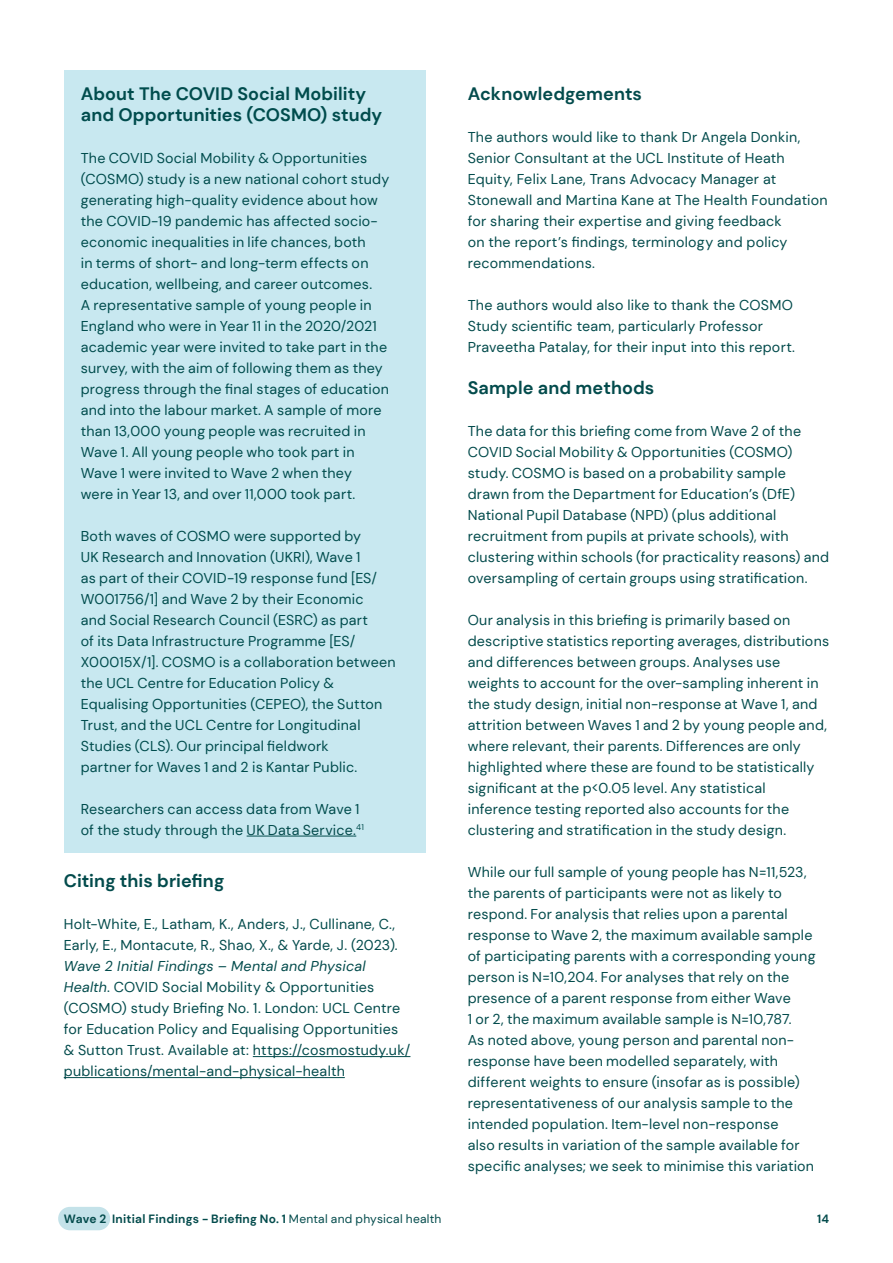
<style>
.page{position:relative;width:893px;height:1263px;background:#fff}
.page>*{position:absolute;margin:0;border:0;box-sizing:border-box;transform-origin:0 0}
.Highlight_Box_Dark{font:700 18px/21px "DM Sans";letter-spacing:.005em;color:#004c4d}
.H4_-_Section_title{font:700 18px "DM Sans";letter-spacing:.005em;color:#034b4c}
.Body{font:14.25px/21px "DM Sans";letter-spacing:.015em;color:#034b4c}
.Highlight_Body_Text{font:14.25px/21px "DM Sans";letter-spacing:.015em;color:#004c4d}
.H4_-_Section_title-2{font:14.25px/21px "DM Sans";letter-spacing:.015em;color:#034b4c}
.t1{font:700 12px "DM Sans";letter-spacing:.02em;color:#034b4c}
.s1{color:#034b4c}
.s2{font-style:italic}
.s3{font-weight:400}
</style>
<div class="page">
<div style="left:58px;top:1207px;width:52px;height:23px;background:#c4e2e9;border-radius:12px"></div>
<div style="left:64px;top:70px;width:361px;height:65px;background:#c8e8f0"></div>
<div style="left:64px;top:133px;width:361px;height:383px;background:#c8e8f0"></div>
<div style="left:64px;top:511px;width:361px;height:278px;background:#c8e8f0"></div>
<div style="left:64px;top:784px;width:361px;height:69px;background:#c8e8f0"></div>
<hr style="left:247px;top:836px;width:106px;height:1px;background:#034b4c">
<hr style="left:253px;top:1056px;width:157px;height:1px;background:#034b4c">
<hr style="left:64px;top:1077px;width:281px;height:1px;background:#034b4c">
<p class="Highlight_Box_Dark" style="left:81px;top:83px;width:303px">About The COVID Social Mobility and Opportunities (COSMO) study</p>
<p class="Highlight_Body_Text" style="left:81px;top:147px;width:310px">The COVID Social Mobility &amp; Opportunities (COSMO) study is a new national cohort study generating high-quality evidence about how the COVID-19 pandemic has affected socio&shy;economic inequalities in life chances, both<br>in terms of short- and long-term effects on education, wellbeing, and career outcomes.<br>A representative sample of young people in England who were in Year 11 in the 2020/2021 academic year were invited to take part in the survey, with the aim of following them as they progress through the final stages of education and into the labour market. A sample of more than 13,000 young people was recruited in Wave 1. All young people who took part in Wave 1 were invited to Wave 2 when they<br>were in Year 13, and over 11,000 took part.</p>
<p class="Highlight_Body_Text" style="left:81px;top:525px;width:316px">Both waves of COSMO were supported by<br>UK Research and Innovation (UKRI), Wave 1<br>as part of their COVID-19 response fund [ES/ W001756/1] and Wave 2 by their Economic<br>and Social Research Council (ESRC) as part<br>of its Data Infrastructure Programme [ES/ X00015X/1]. COSMO is a collaboration between the UCL Centre for Education Policy &amp; Equalising Opportunities (CEPEO), the Sutton Trust, and the UCL Centre for Longitudinal Studies (CLS). Our principal fieldwork<br>partner for Waves 1 and 2 is Kantar Public.</p>
<p class="Highlight_Body_Text" style="left:81px;top:798px;width:285px">Researchers can access data from Wave 1 of the study through the <span class="s1">UK Data Service</span>.<sup>41</sup></p>
<p class="H4_-_Section_title" style="left:64px;top:869px;width:162px">Citing this briefing</p>
<p class="H4_-_Section_title-2" style="left:64px;top:914px;width:348px">Holt-White, E., Latham, K., Anders, J., Cullinane, C., Early, E., Montacute, R., Shao, X., &amp; Yarde, J. (2023).<br><span class="s2">Wave 2 Initial Findings – Mental and Physical Health</span>. COVID Social Mobility &amp; Opportunities (COSMO) study Briefing No. 1. London: UCL Centre for Education Policy and Equalising Opportunities &amp; Sutton Trust. Available at: https://cosmostudy.uk/ publications/mental-and-physical-health</p>
<p class="H4_-_Section_title" style="left:468px;top:82px;width:176px">Acknowledgements</p>
<p class="H4_-_Section_title-2" style="left:468px;top:126px;width:361px">The authors would like to thank Dr Angela Donkin, Senior Consultant at the UCL Institute of Heath Equity, Felix Lane, Trans Advocacy Manager at Stonewall and Martina Kane at The Health Foundation for sharing their expertise and giving feedback<br>on the report’s findings, terminology and policy recommendations.</p>
<p class="H4_-_Section_title-2" style="left:468px;top:294px;width:329px">The authors would also like to thank the COSMO<br>Study scientific team, particularly Professor<br>Praveetha Patalay, for their input into this report.</p>
<p class="H4_-_Section_title" style="left:468px;top:376px;width:188px">Sample and methods</p>
<p class="Body" style="left:468px;top:420px;width:363px">The data for this briefing come from Wave 2 of the COVID Social Mobility &amp; Opportunities (COSMO) study. COSMO is based on a probability sample drawn from the Department for Education’s (DfE)<br>National Pupil Database (NPD) (plus additional recruitment from pupils at private schools), with clustering within schools (for practicality reasons) and oversampling of certain groups using stratification.</p>
<p class="Body" style="left:468px;top:609px;width:363px">Our analysis in this briefing is primarily based on descriptive statistics reporting averages, distributions and differences between groups. Analyses use weights to account for the over-sampling inherent in the study design, initial non-response at Wave 1, and attrition between Waves 1 and 2 by young people and, where relevant, their parents. Differences are only highlighted where these are found to be statistically significant at the p&lt;0.05 level. Any statistical inference testing reported also accounts for the clustering and stratification in the study design.</p>
<p class="Body" style="left:468px;top:861px;width:349px">While our full sample of young people has N=11,523, the parents of participants were not as likely to respond. For analysis that relies upon a parental response to Wave 2, the maximum available sample of participating parents with a corresponding young person is N=10,204. For analyses that rely on the presence of a parent response from either Wave<br>1 or 2, the maximum available sample is N=10,787.<br>As noted above, young person and parental non&shy;response have been modelled separately, with different weights to ensure (insofar as is possible) representativeness of our analysis sample to the intended population. Item-level non-response<br>also results in variation of the sample available for specific analyses; we seek to minimise this variation</p>
<p class="t1" style="left:64px;top:1211px;width:379px">Wave 2 Initial Findings - Briefing No. 1 <span class="s3">Mental and physical health</span></p>
<p class="t1" style="left:817px;top:1212px;width:13px">14</p>
</div>
